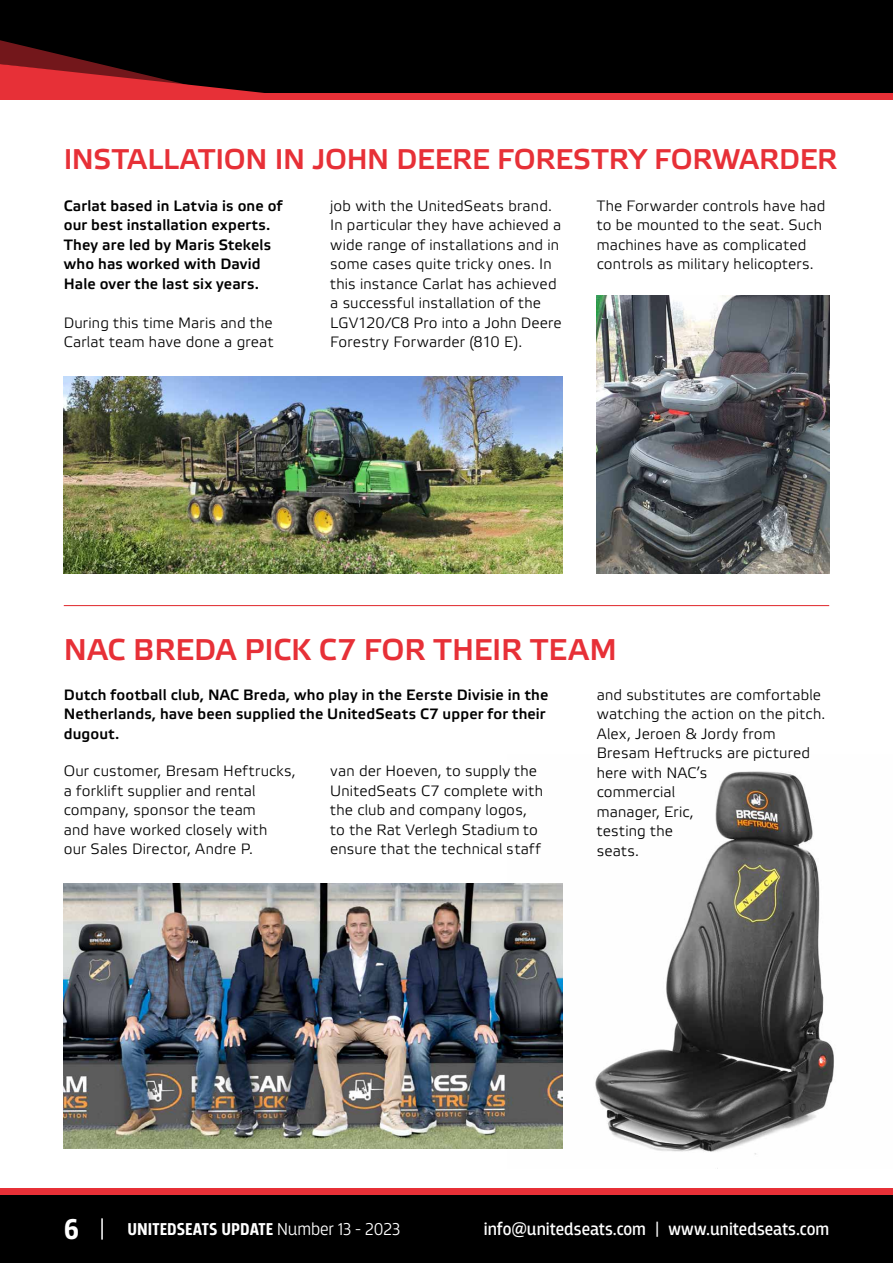
<style>
.page{position:relative;width:893px;height:1263px;background:#fff}
.page>*{position:absolute;margin:0;border:0;box-sizing:border-box;transform-origin:0 0}
.t1{font:700 30px "Elektra Light Pro";color:#e73037}
.t2{font:700 30px "Breakers";color:#fff}
.t3{font:700 28.5px "Elektra Light Pro";letter-spacing:-.005em;color:#e73037}
.t4{font:18px "Breakers";color:#fff}
.t5{font:700 18px "Breakers";color:#fff}
.t6{font:15px/19.5px "Elektra Light Pro";letter-spacing:.01em;color:#000}
.t7{font:700 15px/19.5px "Elektra Light Pro";letter-spacing:.01em;color:#000}
.s1{font-weight:300}
</style>
<div class="page">
<div style="left:0;top:1195px;width:893px;height:68px;background:#000"></div>
<hr style="left:101px;top:1218px;width:2px;height:21px;background:#fff">
<div style="left:0;top:1188px;width:893px;height:7px;background:#e73037"></div>
<hr style="left:64px;top:605px;width:765px;height:1px;background:#df252a">
<div style="left:0;top:0;width:893px;height:94px;background:#000"></div>
<svg style="left:201px;top:86px;width:313px;height:8px"></svg>
<svg style="left:0;top:40px;width:201px;height:54px"></svg>
<div style="left:0;top:94px;width:893px;height:6px;background:#e73037"></div>
<img style="left:64px;top:883px;width:444px;height:265px">
<img style="left:64px;top:376px;width:499px;height:198px">
<img style="left:508px;top:771px;width:326px;height:384px">
<img style="left:597px;top:296px;width:232px;height:278px">
<h2 class="t3" style="left:64px;top:144px;width:775px">INSTALLATION IN JOHN DEERE FORESTRY FORWARDER</h2>
<p class="t7" style="left:64px;top:196px;width:220px">Carlat based in Latvia is one of our best installation experts.<br>They are led by Maris Stekels who has worked with David<br>Hale over the last six years.</p>
<p class="t6" style="left:64px;top:313px;width:211px">During this time Maris and the<br>Carlat team have done a great</p>
<p class="t6" style="left:330px;top:196px;width:233px">job with the UnitedSeats brand.<br>In particular they have achieved a wide range of installations and in some cases quite tricky ones. In this instance Carlat has achieved a successful installation of the<br>LGV120/C8 Pro into a John Deere<br>Forestry Forwarder (810 E).</p>
<p class="t6" style="left:597px;top:196px;width:230px">The Forwarder controls have had to be mounted to the seat. Such machines have as complicated controls as military helicopters.</p>
<h1 class="t1" style="left:64px;top:633px;width:555px">NAC BREDA PICK C7 FOR THEIR TEAM</h1>
<p class="t7" style="left:64px;top:685px;width:486px">Dutch football club, NAC Breda, who play in the Eerste Divisie in the<br>Netherlands, have been supplied the UnitedSeats C7 upper for their dugout.</p>
<p class="t6" style="left:597px;top:685px;width:230px">and substitutes are comfortable watching the action on the pitch.<br>Alex, Jeroen &amp; Jordy from<br>Bresam Heftrucks are pictured here with NAC’s<br>commercial<br>manager, Eric,<br>testing the<br>seats.</p>
<p class="t6" style="left:64px;top:762px;width:233px">Our customer, Bresam Heftrucks, a forklift supplier and rental company, sponsor the team<br>and have worked closely with<br>our Sales Director, Andre P.</p>
<p class="t6" style="left:330px;top:762px;width:214px">van der Hoeven, to supply the<br>UnitedSeats C7 complete with the club and company logos, to the Rat Verlegh Stadium to ensure that the technical staff</p>
<h1 class="t2" style="left:64px;top:1212px;width:17px">6</h1>
<p class="t5" style="left:128px;top:1219px;width:274px">UNITEDSEATS UPDATE <span class="s1">Number 13 - 2023</span></p>
<p class="t4" style="left:484px;top:1219px;width:347px">info@unitedseats.com | www.unitedseats.com</p>
</div>
